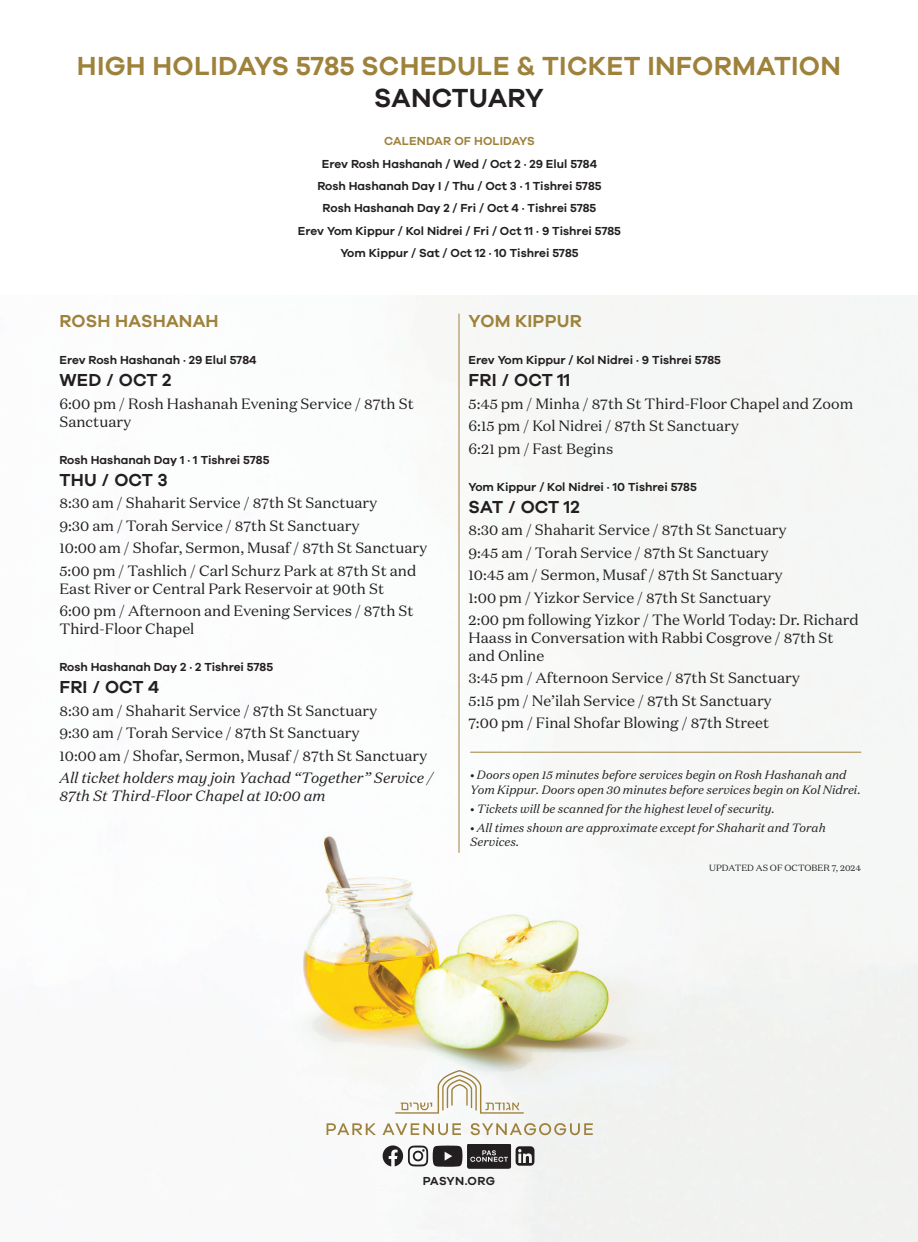
<style>
.page{position:relative;width:918px;height:1242px;background:#fff}
.page>*{position:absolute;margin:0;border:0;box-sizing:border-box;transform-origin:0 0}
.t1{font:600 27px "Galano Grotesque";letter-spacing:.01em;color:#9e823b}
.t2{font:600 27px "Galano Grotesque";letter-spacing:.01em;color:#231f20}
.t3{font:600 18px "Galano Grotesque";letter-spacing:.01em;color:#231f20}
.t4{font:600 18px "Galano Grotesque";letter-spacing:.01em;color:#9e823b}
.t5{font:15px/18px "Domaine Text";color:#231f20}
.t6{font:italic 15px/18px "Domaine Text";color:#231f20}
.t7{font:600 12px "Galano Grotesque";color:#231f20}
.t8{font:italic 12px/14.4px "Domaine Text";color:#231f20}
.t9{font:600 12px "Galano Grotesque";letter-spacing:.01em;color:#9e823b}
.t10{font:600 12px "Galano Grotesque";letter-spacing:.02em;color:#231f20}
.t11{font:9px "Domaine Text";color:#231f20}
</style>
<div class="page">
<img style="left:213px;top:295px;width:705px;height:947px">
<img style="left:279px;top:1058px;width:361px;height:82px">
<hr style="left:470px;top:752px;width:391px;height:1px;background:#9e823c">
<hr style="left:459px;top:314px;width:1px;height:539px;background:#9e823c">
<img style="left:372px;top:1144px;width:173px;height:27px">
<p class="t1" style="left:77px;top:49px;width:766px">HIGH HOLIDAYS 5785 SCHEDULE &amp; TICKET INFORMATION</p>
<p class="t2" style="left:374px;top:82px;width:171px">SANCTUARY</p>
<p class="t9" style="left:384px;top:134px;width:152px">CALENDAR OF HOLIDAYS</p>
<p class="t7" style="left:322px;top:156px;width:277px">Erev Rosh Hashanah / Wed / Oct 2 · 29 Elul 5784</p>
<p class="t7" style="left:317px;top:179px;width:286px">Rosh Hashanah Day I / Thu / Oct 3 · 1 Tishrei 5785</p>
<p class="t7" style="left:323px;top:201px;width:275px">Rosh Hashanah Day 2 / Fri / Oct 4 · Tishrei 5785</p>
<p class="t7" style="left:298px;top:223px;width:325px">Erev Yom Kippur / Kol Nidrei / Fri / Oct 11 · 9 Tishrei 5785</p>
<p class="t7" style="left:340px;top:246px;width:240px">Yom Kippur / Sat / Oct 12 · 10 Tishrei 5785</p>
<p class="t4" style="left:59px;top:310px;width:161px">ROSH HASHANAH</p>
<p class="t7" style="left:59px;top:353px;width:199px">Erev Rosh Hashanah · 29 Elul 5784</p>
<p class="t3" style="left:59px;top:369px;width:114px">WED / OCT 2</p>
<p class="t5" style="left:59px;top:394px;width:356px">6:00 pm / Rosh Hashanah Evening Service / 87th St<br>Sanctuary</p>
<p class="t7" style="left:59px;top:452px;width:212px">Rosh Hashanah Day 1 · 1 Tishrei 5785</p>
<p class="t3" style="left:59px;top:469px;width:110px">THU / OCT 3</p>
<p class="t5" style="left:59px;top:494px;width:319px">8:30 am / Shaharit Service / 87th St Sanctuary</p>
<p class="t5" style="left:59px;top:516px;width:302px">9:30 am / Torah Service / 87th St Sanctuary</p>
<p class="t5" style="left:59px;top:539px;width:369px">10:00 am / Shofar, Sermon, Musaf / 87th St Sanctuary</p>
<p class="t5" style="left:59px;top:561px;width:358px">5:00 pm / Tashlich / Carl Schurz Park at 87th St and<br>East River or Central Park Reservoir at 90th St</p>
<p class="t5" style="left:59px;top:602px;width:356px">6:00 pm / Afternoon and Evening Services / 87th St<br>Third-Floor Chapel</p>
<p class="t7" style="left:59px;top:660px;width:215px">Rosh Hashanah Day 2 · 2 Tishrei 5785</p>
<p class="t3" style="left:59px;top:676px;width:101px">FRI / OCT 4</p>
<p class="t5" style="left:59px;top:701px;width:319px">8:30 am / Shaharit Service / 87th St Sanctuary</p>
<p class="t5" style="left:59px;top:724px;width:302px">9:30 am / Torah Service / 87th St Sanctuary</p>
<p class="t5" style="left:59px;top:746px;width:369px">10:00 am / Shofar, Sermon, Musaf / 87th St Sanctuary</p>
<p class="t6" style="left:59px;top:769px;width:375px">All ticket holders may join Yachad “Together” Service /<br>87th St Third-Floor Chapel at 10:00 am</p>
<p class="t4" style="left:469px;top:310px;width:115px">YOM KIPPUR</p>
<p class="t7" style="left:469px;top:353px;width:254px">Erev Yom Kippur / Kol Nidrei · 9 Tishrei 5785</p>
<p class="t3" style="left:469px;top:369px;width:103px">FRI / OCT 11</p>
<p class="t5" style="left:469px;top:394px;width:386px">5:45 pm / Minha / 87th St Third-Floor Chapel and Zoom</p>
<p class="t5" style="left:469px;top:417px;width:272px">6:15 pm / Kol Nidrei / 87th St Sanctuary</p>
<p class="t5" style="left:469px;top:439px;width:146px">6:21 pm / Fast Begins</p>
<p class="t7" style="left:469px;top:479px;width:230px">Yom Kippur / Kol Nidrei · 10 Tishrei 5785</p>
<p class="t3" style="left:469px;top:496px;width:113px">SAT / OCT 12</p>
<p class="t5" style="left:469px;top:521px;width:319px">8:30 am / Shaharit Service / 87th St Sanctuary</p>
<p class="t5" style="left:469px;top:543px;width:301px">9:45 am / Torah Service / 87th St Sanctuary</p>
<p class="t5" style="left:469px;top:566px;width:315px">10:45 am / Sermon, Musaf / 87th St Sanctuary</p>
<p class="t5" style="left:469px;top:588px;width:304px">1:00 pm / Yizkor Service / 87th St Sanctuary</p>
<p class="t5" style="left:469px;top:611px;width:392px">2:00 pm following Yizkor / The World Today: Dr. Richard<br>Haass in Conversation with Rabbi Cosgrove / 87th St and Online</p>
<p class="t5" style="left:469px;top:669px;width:333px">3:45 pm / Afternoon Service / 87th St Sanctuary</p>
<p class="t5" style="left:469px;top:691px;width:305px">5:15 pm / Ne’ilah Service / 87th St Sanctuary</p>
<p class="t5" style="left:469px;top:714px;width:302px">7:00 pm / Final Shofar Blowing / 87th Street</p>
<p class="t8" style="left:470px;top:768px;width:392px">• Doors open 15 minutes before services begin on Rosh Hashanah and<br>Yom Kippur. Doors open 30 minutes before services begin on Kol Nidrei.</p>
<p class="t8" style="left:470px;top:801px;width:306px">• Tickets will be scanned for the highest level of security.</p>
<p class="t8" style="left:470px;top:820px;width:357px">• All times shown are approximate except for Shaharit and Torah<br>Services.</p>
<p class="t11" style="left:709px;top:863px;width:153px">UPDATED AS OF OCTOBER 7, 2024</p>
<p class="t10" style="left:423px;top:1173px;width:74px">PASYN.ORG</p>
</div>
